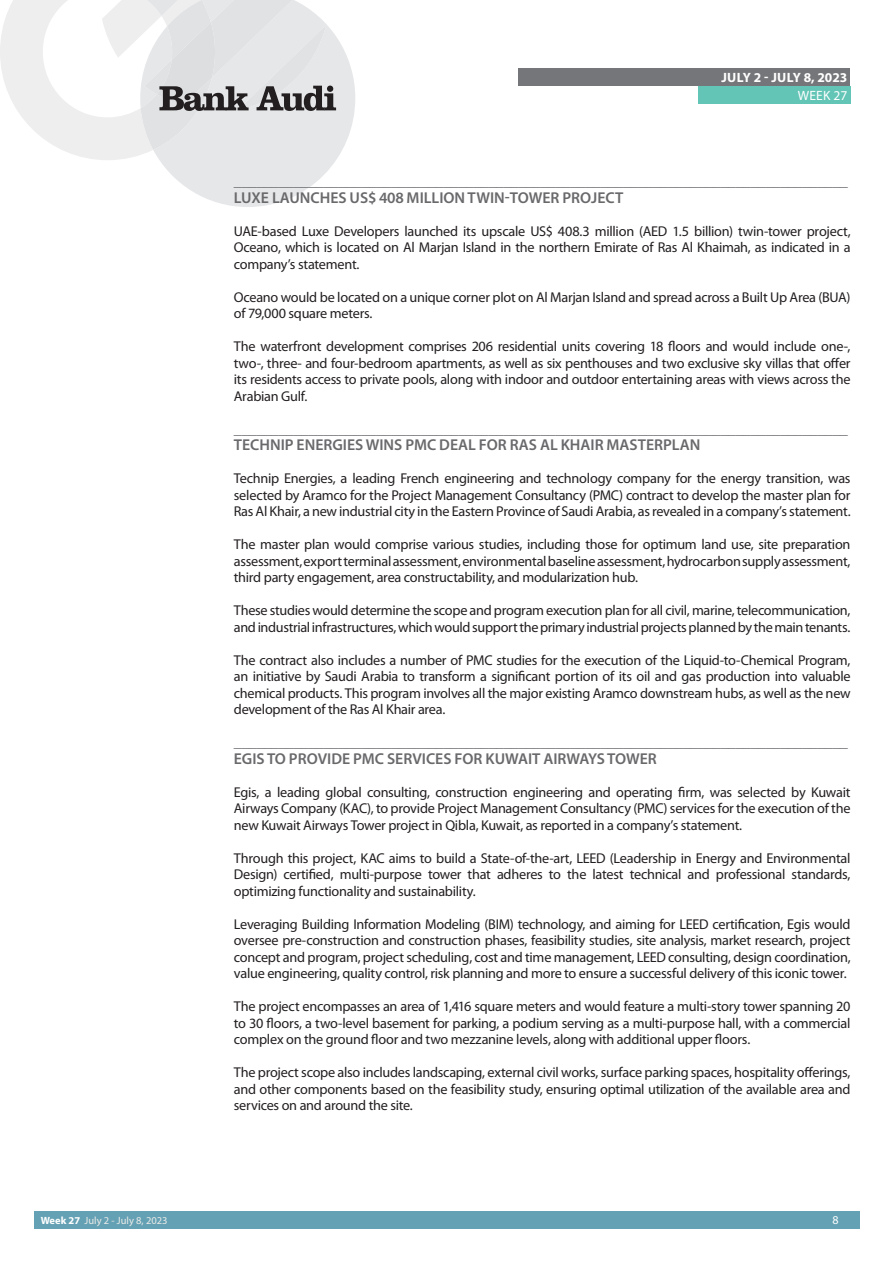
<style>
.page{position:relative;width:893px;height:1263px;background:#fff}
.page>*{position:absolute;margin:0;border:0;box-sizing:border-box;transform-origin:0 0}
.t1{font:600 15.75px "Myriad Pro";color:#69696c}
.t2{font:15.6px "Myriad Pro";color:#707276}
.t3{font:14.25px/16.5px "Myriad Pro";letter-spacing:-.02em;color:#231f20;text-align:justify}
.t4{font:700 13.5px "Myriad Pro";color:#fff}
.t5{font:13.5px "Myriad Pro";letter-spacing:.02em;color:#fff}
.t6{font:12px "Myriad Pro";color:#fff}
.t7{font:10.5px "Myriad Pro";color:#ecece9}
.s1{font-weight:700;color:#fff}
</style>
<div class="page">
<div style="left:35px;top:1212px;width:825px;height:17px;background:#65a1b4"></div>
<div style="left:519px;top:68px;width:331px;height:17px;background:#757679"></div>
<div style="left:698px;top:86px;width:152px;height:17px;background:#62c5b6"></div>
<svg style="left:0;top:0;width:355px;height:207px"></svg>
<p class="t7" style="left:41px;top:1214px;width:128px"><span class="s1">Week 27</span> July 2 - July 8, 2023</p>
<p class="t4" style="left:721px;top:68px;width:127px">JULY 2 - JULY 8, 2023</p>
<p class="t5" style="left:798px;top:87px;width:51px">WEEK 27</p>
<p class="t2" style="left:234px;top:171px;width:616px">__________________________________________________________________________________</p>
<p class="t1" style="left:234px;top:187px;width:391px">LUXE LAUNCHES US$ 408 MILLION TWIN-TOWER PROJECT</p>
<p class="t3" style="left:234px;top:222px;width:618px">UAE-based Luxe Developers launched its upscale US$ 408.3 million (AED 1.5 billion) twin-tower project, Oceano, which is located on Al Marjan Island in the northern Emirate of Ras Al Khaimah, as indicated in a company’s statement.</p>
<p class="t3" style="left:234px;top:288px;width:618px">Oceano would be located on a unique corner plot on Al Marjan Island and spread across a Built Up Area (BUA) of 79,000 square meters.</p>
<p class="t3" style="left:234px;top:338px;width:618px">The waterfront development comprises 206 residential units covering 18 floors and would include one-, two-, three- and four-bedroom apartments, as well as six penthouses and two exclusive sky villas that offer its residents access to private pools, along with indoor and outdoor entertaining areas with views across the Arabian Gulf.</p>
<p class="t2" style="left:234px;top:419px;width:616px">__________________________________________________________________________________</p>
<p class="t1" style="left:234px;top:435px;width:468px">TECHNIP ENERGIES WINS PMC DEAL FOR RAS AL KHAIR MASTERPLAN</p>
<p class="t3" style="left:234px;top:470px;width:618px">Technip Energies, a leading French engineering and technology company for the energy transition, was selected by Aramco for the Project Management Consultancy (PMC) contract to develop the master plan for Ras Al Khair, a new industrial city in the Eastern Province of Saudi Arabia, as revealed in a company’s statement.</p>
<p class="t3" style="left:234px;top:536px;width:618px">The master plan would comprise various studies, including those for optimum land use, site preparation assessment, export terminal assessment, environmental baseline assessment, hydrocarbon supply assessment, third party engagement, area constructability, and modularization hub.</p>
<p class="t3" style="left:234px;top:602px;width:618px">These studies would determine the scope and program execution plan for all civil, marine, telecommunication, and industrial infrastructures, which would support the primary industrial projects planned by the main tenants.</p>
<p class="t3" style="left:234px;top:651px;width:618px">The contract also includes a number of PMC studies for the execution of the Liquid-to-Chemical Program, an initiative by Saudi Arabia to transform a significant portion of its oil and gas production into valuable chemical products. This program involves all the major existing Aramco downstream hubs, as well as the new development of the Ras Al Khair area.</p>
<p class="t2" style="left:234px;top:732px;width:616px">__________________________________________________________________________________</p>
<p class="t1" style="left:234px;top:748px;width:424px">EGIS TO PROVIDE PMC SERVICES FOR KUWAIT AIRWAYS TOWER</p>
<p class="t3" style="left:234px;top:783px;width:618px">Egis, a leading global consulting, construction engineering and operating firm, was selected by Kuwait Airways Company (KAC), to provide Project Management Consultancy (PMC) services for the execution of the new Kuwait Airways Tower project in Qibla, Kuwait, as reported in a company’s statement.</p>
<p class="t3" style="left:234px;top:849px;width:618px">Through this project, KAC aims to build a State-of-the-art, LEED (Leadership in Energy and Environmental Design) certified, multi-purpose tower that adheres to the latest technical and professional standards, optimizing functionality and sustainability.</p>
<p class="t3" style="left:234px;top:915px;width:618px">Leveraging Building Information Modeling (BIM) technology, and aiming for LEED certification, Egis would oversee pre-construction and construction phases, feasibility studies, site analysis, market research, project concept and program, project scheduling, cost and time management, LEED consulting, design coordination, value engineering, quality control, risk planning and more to ensure a successful delivery of this iconic tower.</p>
<p class="t3" style="left:234px;top:998px;width:618px">The project encompasses an area of 1,416 square meters and would feature a multi-story tower spanning 20 to 30 floors, a two-level basement for parking, a podium serving as a multi-purpose hall, with a commercial complex on the ground floor and two mezzanine levels, along with additional upper floors.</p>
<p class="t3" style="left:234px;top:1064px;width:618px">The project scope also includes landscaping, external civil works, surface parking spaces, hospitality offerings, and other components based on the feasibility study, ensuring optimal utilization of the available area and services on and around the site.</p>
<p class="t6" style="left:832px;top:1213px;width:8px">8</p>
</div>
